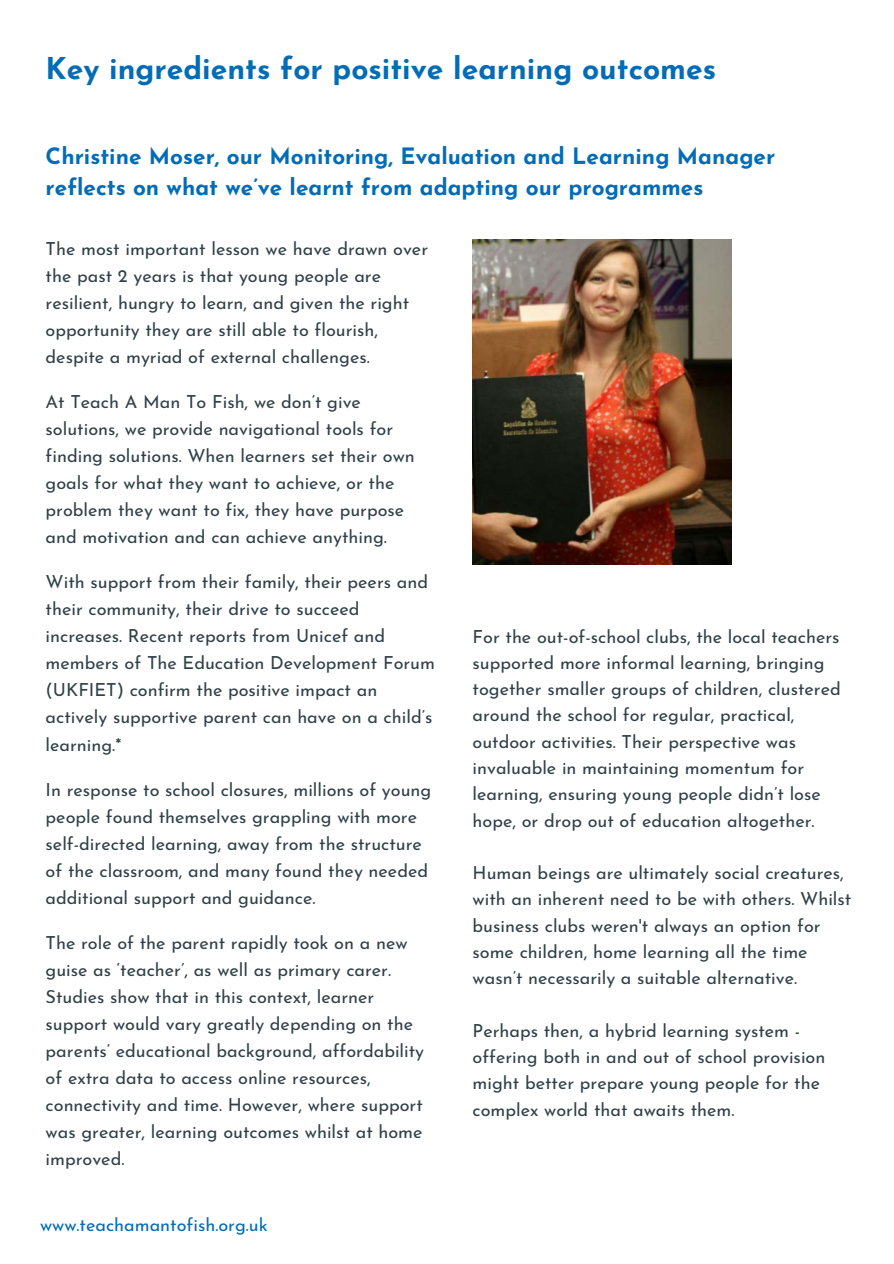
<style>
.page{position:relative;width:894px;height:1264px;background:#fff}
.page>*{position:absolute;margin:0;border:0;box-sizing:border-box;transform-origin:0 0}
.t1{font:700 30px "Josefin Sans";color:#026cb6}
.t2{font:700 22.5px/31.5px "Josefin Sans";color:#026cb6}
.t3{font:18px/27px "Josefin Sans";color:#2f4046}
.t4{font:18px "Josefin Sans";color:#026cb6}
</style>
<div class="page">
<img style="left:472px;top:239px;width:259px;height:325px">
<p class="t1" style="left:46px;top:41px;width:671px">Key ingredients for positive learning outcomes</p>
<p class="t2" style="left:46px;top:137px;width:731px">Christine Moser, our Monitoring, Evaluation and Learning Manager reflects on what we’ve learnt from adapting our programmes</p>
<p class="t3" style="left:46px;top:233px;width:384px">The most important lesson we have drawn over the past 2 years is that young people are resilient, hungry to learn, and given the right opportunity they are still able to flourish, despite a myriad of external challenges.</p>
<p class="t3" style="left:46px;top:386px;width:370px">At Teach A Man To Fish, we don’t give solutions, we provide navigational tools for finding solutions. When learners set their own goals for what they want to achieve, or the problem they want to fix, they have purpose and motivation and can achieve anything.</p>
<p class="t3" style="left:46px;top:566px;width:391px">With support from their family, their peers and their community, their drive to succeed increases. Recent reports from Unicef and members of The Education Development Forum (UKFIET) confirm the positive impact an actively supportive parent can have on a child’s learning.*</p>
<p class="t3" style="left:46px;top:773px;width:387px">In response to school closures, millions of young people found themselves grappling with more self-directed learning, away from the structure of the classroom, and many found they needed additional support and guidance.</p>
<p class="t3" style="left:46px;top:926px;width:380px">The role of the parent rapidly took on a new guise as ‘teacher’, as well as primary carer.<br>Studies show that in this context, learner support would vary greatly depending on the parents’ educational background, affordability of extra data to access online resources, connectivity and time. However, where support was greater, learning outcomes whilst at home improved.</p>
<p class="t4" style="left:40px;top:1209px;width:229px">www.teachamantofish.org.uk</p>
<p class="t3" style="left:472px;top:621px;width:369px;line-height:26.2px">For the out-of-school clubs, the local teachers supported more informal learning, bringing together smaller groups of children, clustered around the school for regular, practical, outdoor activities. Their perspective was invaluable in maintaining momentum for learning, ensuring young people didn’t lose hope, or drop out of education altogether.</p>
<p class="t3" style="left:472px;top:857px;width:380px;line-height:26.2px">Human beings are ultimately social creatures, with an inherent need to be with others. Whilst business clubs weren't always an option for some children, home learning all the time wasn’t necessarily a suitable alternative.</p>
<p class="t3" style="left:472px;top:1015px;width:354px;line-height:26.2px">Perhaps then, a hybrid learning system - offering both in and out of school provision might better prepare young people for the complex world that awaits them.</p>
</div>
